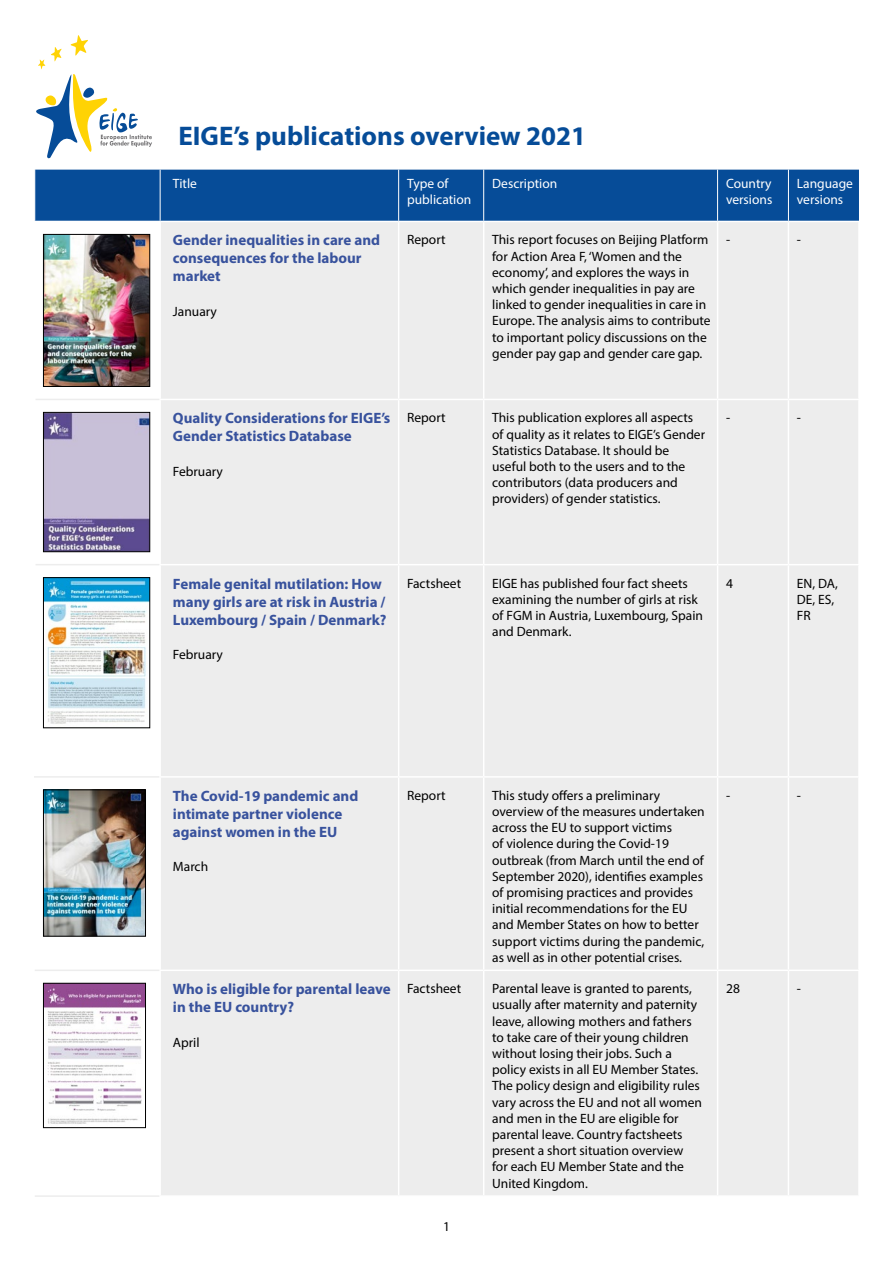
<style>
.page{position:relative;width:893px;height:1263px;background:#fff}
.page>*{position:absolute;margin:0;border:0;box-sizing:border-box;transform-origin:0 0}
.t1{font:700 27px "Myriad Pro";color:#064c98}
.t2{font:700 15px/18px "Myriad Pro";color:#38529d}
.cell_text{font:13.5px/16.2px "Myriad Pro";color:#000}
.t3{font:13.5px/16.2px "Myriad Pro";color:#fff}
.cell_1{font:13.5px "Myriad Pro";color:#000}
</style>
<div class="page">
<div style="left:36px;top:170px;width:823px;height:51px;background:#064c98"></div>
<div style="left:161px;top:222px;width:697px;height:973px;background:#ededed"></div>
<hr style="left:159px;top:399px;width:240px;height:1px;background:#fff">
<hr style="left:399px;top:399px;width:85px;height:1px;background:#fff">
<hr style="left:484px;top:399px;width:234px;height:1px;background:#fff">
<hr style="left:718px;top:399px;width:70px;height:1px;background:#fff">
<hr style="left:788px;top:399px;width:72px;height:1px;background:#fff">
<hr style="left:159px;top:564px;width:240px;height:1px;background:#fff">
<hr style="left:399px;top:564px;width:85px;height:1px;background:#fff">
<hr style="left:484px;top:564px;width:234px;height:1px;background:#fff">
<hr style="left:718px;top:564px;width:70px;height:1px;background:#fff">
<hr style="left:788px;top:564px;width:72px;height:1px;background:#fff">
<hr style="left:159px;top:776px;width:240px;height:2px;background:#fff">
<hr style="left:399px;top:776px;width:85px;height:2px;background:#fff">
<hr style="left:484px;top:776px;width:234px;height:2px;background:#fff">
<hr style="left:718px;top:776px;width:70px;height:2px;background:#fff">
<hr style="left:788px;top:776px;width:72px;height:2px;background:#fff">
<hr style="left:159px;top:969px;width:240px;height:2px;background:#fff">
<hr style="left:399px;top:969px;width:85px;height:2px;background:#fff">
<hr style="left:484px;top:969px;width:234px;height:2px;background:#fff">
<hr style="left:718px;top:969px;width:70px;height:2px;background:#fff">
<hr style="left:788px;top:969px;width:72px;height:2px;background:#fff">
<hr style="left:398px;top:778px;width:1px;height:191px;background:#fff">
<hr style="left:483px;top:778px;width:1px;height:191px;background:#fff">
<hr style="left:717px;top:778px;width:1px;height:191px;background:#fff">
<hr style="left:788px;top:778px;width:1px;height:191px;background:#fff">
<hr style="left:398px;top:971px;width:1px;height:224px;background:#fff">
<hr style="left:483px;top:971px;width:1px;height:224px;background:#fff">
<hr style="left:717px;top:971px;width:1px;height:224px;background:#fff">
<hr style="left:788px;top:971px;width:1px;height:224px;background:#fff">
<hr style="left:398px;top:222px;width:1px;height:177px;background:#fff">
<hr style="left:483px;top:222px;width:1px;height:177px;background:#fff">
<hr style="left:717px;top:222px;width:1px;height:177px;background:#fff">
<hr style="left:788px;top:222px;width:1px;height:177px;background:#fff">
<hr style="left:398px;top:400px;width:1px;height:164px;background:#fff">
<hr style="left:483px;top:400px;width:1px;height:164px;background:#fff">
<hr style="left:717px;top:400px;width:1px;height:164px;background:#fff">
<hr style="left:788px;top:400px;width:1px;height:164px;background:#fff">
<hr style="left:398px;top:565px;width:1px;height:211px;background:#fff">
<hr style="left:483px;top:565px;width:1px;height:211px;background:#fff">
<hr style="left:717px;top:565px;width:1px;height:211px;background:#fff">
<hr style="left:788px;top:565px;width:1px;height:211px;background:#fff">
<hr style="left:160px;top:170px;width:1px;height:51px;background:#fff">
<hr style="left:398px;top:170px;width:1px;height:51px;background:#fff">
<hr style="left:483px;top:170px;width:1px;height:51px;background:#fff">
<hr style="left:717px;top:170px;width:1px;height:51px;background:#fff">
<hr style="left:788px;top:170px;width:1px;height:51px;background:#fff">
<hr style="left:36px;top:399px;width:123px;height:1px;background:#ededed">
<hr style="left:36px;top:564px;width:123px;height:1px;background:#ededed">
<hr style="left:34px;top:776px;width:125px;height:2px;background:#ededed">
<hr style="left:35px;top:969px;width:124px;height:2px;background:#ededed">
<hr style="left:35px;top:1195px;width:124px;height:2px;background:#ededed">
<svg style="left:36px;top:35px;width:116px;height:123px"></svg>
<img style="left:45px;top:236px;width:103px;height:149px">
<div style="left:43px;top:234px;width:107px;height:153px;border:1px solid #000"></div>
<img style="left:45px;top:414px;width:103px;height:136px">
<div style="left:43px;top:412px;width:107px;height:140px;border:1px solid #000"></div>
<img style="left:45px;top:579px;width:103px;height:145px">
<div style="left:43px;top:577px;width:107px;height:151px;border:1px solid #000"></div>
<img style="left:45px;top:792px;width:99px;height:142px">
<div style="left:43px;top:790px;width:103px;height:146px;border:1px solid #000"></div>
<img style="left:45px;top:985px;width:99px;height:139px">
<div style="left:43px;top:983px;width:103px;height:145px;border:1px solid #000"></div>
<p class="t1" style="left:179px;top:119px;width:409px">EIGE’s publications overview 2021</p>
<p class="t3" style="left:173px;top:175px;width:26px">Title</p>
<p class="t3" style="left:407px;top:175px;width:66px">Type of publication</p>
<p class="t3" style="left:492px;top:175px;width:67px">Description</p>
<p class="t3" style="left:726px;top:175px;width:48px">Country versions</p>
<p class="t3" style="left:797px;top:175px;width:57px">Language versions</p>
<p class="t2" style="left:173px;top:231px;width:209px">Gender inequalities in care and consequences for the labour market</p>
<p class="cell_1" style="left:173px;top:303px;width:46px">January</p>
<p class="cell_text" style="left:407px;top:231px;width:40px">Report</p>
<p class="cell_text" style="left:492px;top:231px;width:220px">This report focuses on Beijing Platform for Action Area F, ‘Women and the economy’, and explores the ways in which gender inequalities in pay are linked to gender inequalities in care in Europe. The analysis aims to contribute to important policy discussions on the gender pay gap and gender care gap.</p>
<p class="cell_text" style="left:726px;top:231px;width:6px">-</p>
<p class="cell_text" style="left:797px;top:231px;width:6px">-</p>
<p class="t2" style="left:173px;top:409px;width:219px">Quality Considerations for EIGE’s<br>Gender Statistics Database</p>
<p class="cell_1" style="left:173px;top:463px;width:52px">February</p>
<p class="cell_text" style="left:407px;top:409px;width:40px">Report</p>
<p class="cell_text" style="left:492px;top:409px;width:214px">This publication explores all aspects of quality as it relates to EIGE’s Gender Statistics Database. It should be useful both to the users and to the contributors (data producers and providers) of gender statistics.</p>
<p class="cell_text" style="left:726px;top:409px;width:6px">-</p>
<p class="cell_text" style="left:797px;top:409px;width:6px">-</p>
<p class="t2" style="left:173px;top:574px;width:215px">Female genital mutilation: How many girls are at risk in Austria /<br>Luxembourg / Spain / Denmark?</p>
<p class="cell_1" style="left:173px;top:646px;width:52px">February</p>
<p class="cell_text" style="left:407px;top:575px;width:55px">Factsheet</p>
<p class="cell_text" style="left:492px;top:575px;width:212px">EIGE has published four fact sheets examining the number of girls at risk of FGM in Austria, Luxembourg, Spain and Denmark.</p>
<p class="cell_text" style="left:726px;top:575px;width:8px">4</p>
<p class="cell_text" style="left:797px;top:575px;width:43px">EN, DA,<br>DE, ES,<br>FR</p>
<p class="t2" style="left:173px;top:786px;width:187px">The Covid-19 pandemic and intimate partner violence against women in the EU</p>
<p class="cell_1" style="left:173px;top:858px;width:37px">March</p>
<p class="t2" style="left:173px;top:980px;width:219px">Who is eligible for parental leave in the EU country?</p>
<p class="cell_1" style="left:173px;top:1034px;width:28px">April</p>
<p class="cell_text" style="left:407px;top:787px;width:40px">Report</p>
<p class="cell_text" style="left:492px;top:787px;width:214px">This study offers a preliminary overview of the measures undertaken across the EU to support victims<br>of violence during the Covid-19 outbreak (from March until the end of September 2020), identifies examples of promising practices and provides initial recommendations for the EU and Member States on how to better support victims during the pandemic, as well as in other potential crises.</p>
<p class="cell_text" style="left:726px;top:787px;width:6px">-</p>
<p class="cell_text" style="left:797px;top:787px;width:6px">-</p>
<p class="cell_text" style="left:407px;top:980px;width:55px">Factsheet</p>
<p class="cell_text" style="left:492px;top:980px;width:211px">Parental leave is granted to parents, usually after maternity and paternity leave, allowing mothers and fathers to take care of their young children without losing their jobs. Such a policy exists in all EU Member States.<br>The policy design and eligibility rules vary across the EU and not all women and men in the EU are eligible for parental leave. Country factsheets present a short situation overview for each EU Member State and the United Kingdom.</p>
<p class="cell_text" style="left:726px;top:980px;width:15px">28</p>
<p class="cell_text" style="left:797px;top:980px;width:6px">-</p>
<p class="cell_text" style="left:443px;top:1218px;width:8px">1</p>
</div>
